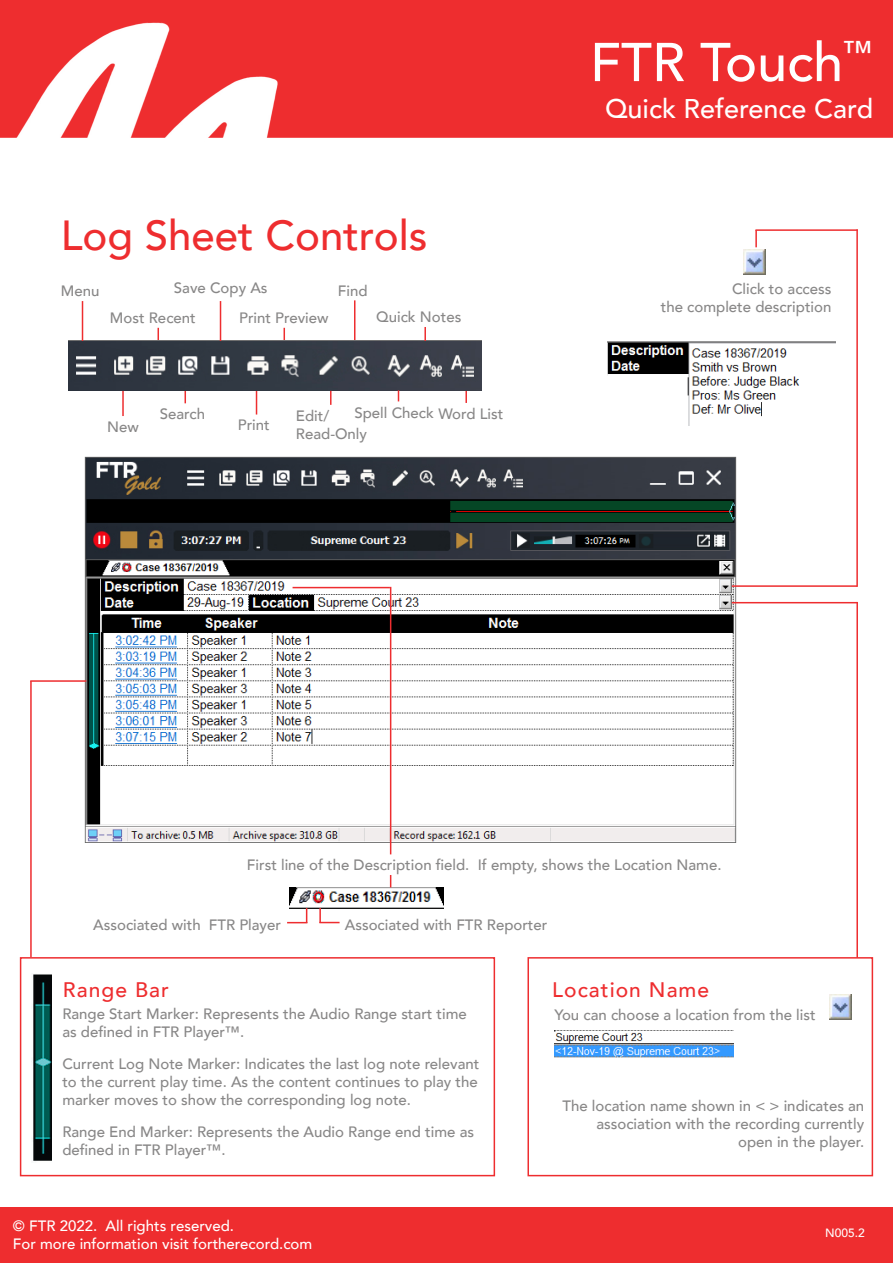
<style>
.page{position:relative;width:893px;height:1263px;background:#fff}
.page>*{position:absolute;margin:0;border:0;box-sizing:border-box;transform-origin:0 0}
.t1{font:500 54px "Avenir";color:#fff}
.t2{font:500 42px "Avenir";color:#ee2d2f}
.t3{font:500 27px "Avenir";color:#fff}
.t4{font:500 21px "Avenir";letter-spacing:.05em;color:#ee2d2f}
.t5{font:500 15px/18px "Avenir";color:#888787;text-align:right}
.t6{font:500 15px/18px "Avenir";color:#fff}
.t7{font:500 12px "Avenir";color:#fff}
</style>
<div class="page">
<div style="left:0;top:0;width:893px;height:138px;background:#ee2d2f"></div>
<div style="left:0;top:1207px;width:893px;height:56px;background:#ee2d2f"></div>
<img style="left:15px;top:23px;width:262px;height:115px">
<div style="left:527px;top:957px;width:346px;height:219px;border:2px solid #ee2d2f"></div>
<div style="left:20px;top:957px;width:475px;height:219px;border:2px solid #ee2d2f"></div>
<img style="left:84px;top:456px;width:652px;height:386px">
<img style="left:608px;top:341px;width:227px;height:84px">
<img style="left:33px;top:974px;width:19px;height:187px">
<hr style="left:755px;top:229px;width:103px;height:2px;background:#ee2d2f">
<hr style="left:856px;top:229px;width:2px;height:358px;background:#ee2d2f">
<hr style="left:732px;top:585px;width:125px;height:2px;background:#ee2d2f">
<svg style="left:755px;top:230px;width:2px;height:17px"></svg>
<img style="left:290px;top:887px;width:153px;height:21px">
<svg style="left:287px;top:908px;width:20px;height:15px"></svg>
<svg style="left:319px;top:908px;width:21px;height:15px"></svg>
<hr style="left:732px;top:602px;width:125px;height:1px;background:#ee2d2f">
<svg style="left:390px;top:875px;width:1px;height:12px"></svg>
<img style="left:743px;top:249px;width:23px;height:25px">
<img style="left:829px;top:994px;width:22px;height:26px">
<hr style="left:390px;top:587px;width:1px;height:267px;background:#ee2d2f">
<hr style="left:856px;top:602px;width:2px;height:356px;background:#ee2d2f">
<img style="left:555px;top:1030px;width:179px;height:28px">
<hr style="left:293px;top:587px;width:97px;height:1px;background:#ee2d2f">
<hr style="left:30px;top:681px;width:2px;height:276px;background:#ee2d2f">
<hr style="left:30px;top:680px;width:56px;height:2px;background:#ee2d2f">
<hr style="left:354px;top:300px;width:1px;height:42px;background:#ee2e30">
<svg style="left:185px;top:390px;width:1px;height:13px"></svg>
<svg style="left:256px;top:390px;width:1px;height:24px"></svg>
<svg style="left:158px;top:328px;width:1px;height:13px"></svg>
<svg style="left:465px;top:390px;width:2px;height:13px"></svg>
<svg style="left:284px;top:328px;width:1px;height:13px"></svg>
<img style="left:68px;top:341px;width:413px;height:49px">
<hr style="left:82px;top:301px;width:1px;height:40px;background:#ee2e30">
<hr style="left:220px;top:301px;width:1px;height:40px;background:#ee2e30">
<svg style="left:424px;top:327px;width:2px;height:14px"></svg>
<hr style="left:122px;top:391px;width:2px;height:25px;background:#ee2e30">
<svg style="left:330px;top:391px;width:2px;height:14px"></svg>
<p class="t2" style="left:61px;top:199px;width:368px">Log Sheet Controls</p>
<p class="t5" style="left:61px;top:281px;width:40px">Menu</p>
<p class="t5" style="left:110px;top:308px;width:87px">Most Recent</p>
<p class="t5" style="left:174px;top:278px;width:95px">Save Copy As</p>
<p class="t5" style="left:239px;top:308px;width:91px">Print Preview</p>
<p class="t5" style="left:338px;top:281px;width:31px">Find</p>
<p class="t5" style="left:376px;top:306px;width:87px">Quick Notes</p>
<p class="t5" style="left:107px;top:417px;width:33px">New</p>
<p class="t5" style="left:160px;top:404px;width:47px">Search</p>
<p class="t5" style="left:238px;top:414px;width:33px">Print</p>
<p class="t5" style="left:296px;top:406px;width:35px">Edit/</p>
<p class="t5" style="left:354px;top:402px;width:81px">Spell Check</p>
<p class="t5" style="left:438px;top:404px;width:66px">Word List</p>
<p class="t5" style="left:296px;top:424px;width:73px">Read-Only</p>
<h1 class="t1" style="left:590px;top:16px;width:285px">FTR Touch<sup>™</sup></h1>
<h3 class="t3" style="left:605px;top:86px;width:270px">Quick Reference Card</h3>
<p class="t5" style="left:661px;top:279px;width:172px">Click to access<br>the complete description</p>
<p class="t5" style="left:247px;top:855px;width:476px">First line of the Description field. If empty, shows the Location Name.</p>
<p class="t5" style="left:93px;top:914px;width:189px">Associated with FTR Player</p>
<p class="t5" style="left:345px;top:914px;width:204px">Associated with FTR Reporter</p>
<p class="t4" style="left:63px;top:972px;width:108px">Range Bar</p>
<p class="t4" style="left:552px;top:972px;width:158px">Location Name</p>
<p class="t5" style="left:62px;top:1003px;width:406px">Range Start Marker: Represents the Audio Range start time</p>
<p class="t5" style="left:555px;top:1005px;width:263px">You can choose a location from the list</p>
<p class="t5" style="left:62px;top:1021px;width:183px">as defined in FTR Player™.</p>
<p class="t5" style="left:62px;top:1054px;width:419px;text-align:justify">Current Log Note Marker: Indicates the last log note relevant to the current play time. As the content continues to play the marker moves to show the corresponding log note.</p>
<p class="t5" style="left:62px;top:1122px;width:413px;text-align:left">Range End Marker: Represents the Audio Range end time as defined in FTR Player™.</p>
<p class="t5" style="left:562px;top:1096px;width:303px">The location name shown in &lt; &gt; indicates an</p>
<p class="t5" style="left:596px;top:1114px;width:269px">association with the recording currently</p>
<p class="t5" style="left:738px;top:1132px;width:128px">open in the player.</p>
<p class="t6" style="left:13px;top:1216px;width:301px">© FTR 2022. All rights reserved.<br>For more information visit fortherecord.com</p>
<p class="t7" style="left:825px;top:1222px;width:41px">N005.2</p>
</div>
